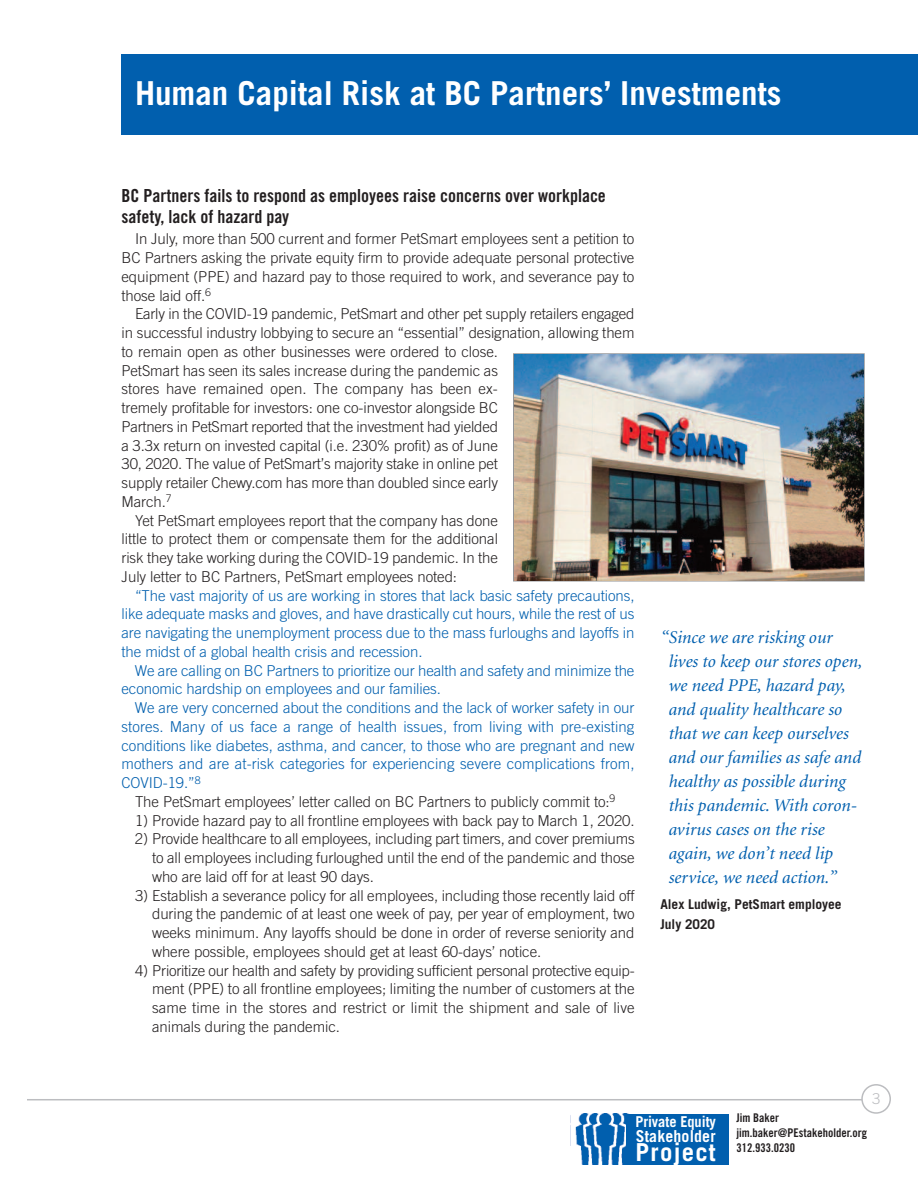
<style>
.page{position:relative;width:918px;height:1188px;background:#fff}
.page>*{position:absolute;margin:0;border:0;box-sizing:border-box;transform-origin:0 0}
.t1{font:700 33px "Trade Gothic";color:#fff}
.t2{font:700 24.75px "Trade Gothic";letter-spacing:.05em;color:#fff}
.t3{font:italic 18px/24px "Minion";color:#015fae}
.t4{font:18px/21px "Trade Gothic Bold Cond Twenty";color:#231f20}
.t5{font:700 16.5px "Trade Gothic";letter-spacing:.01em;color:#fff;scale:.96 1}
.t6{font:300 15px/18.8px "Trade Gothic";letter-spacing:-.005em;color:#231f20;text-align:justify}
.t7{font:300 15px/18.8px "Trade Gothic";letter-spacing:-.005em;color:#015fae;text-align:justify}
.t8{font:700 15px "Trade Gothic";letter-spacing:-.005em;color:#fff;scale:.96 1}
.t9{font:300 15px "Trade Gothic";color:#bcbdc0}
.t10{font:700 13.5px/20.4px "Trade Gothic";color:#231f20}
.t11{font:12px/15px "Trade Gothic Bold Cond Twenty";color:#231f20}
</style>
<div class="page">
<hr style="left:0;top:54px;width:1px;height:81px;background:#015fae">
<div style="left:122px;top:54px;width:796px;height:81px;background:#015fae"></div>
<svg style="left:861px;top:1084px;width:30px;height:30px"></svg>
<hr style="left:27px;top:1099px;width:835px;height:1px;background:#bcbdc0">
<img style="left:575px;top:1114px;width:52px;height:50px">
<div style="left:627px;top:1114px;width:102px;height:50px;background:#015fae"></div>
<div style="left:513px;top:353px;width:352px;height:229px;border:2px solid #939598"></div>
<img style="left:514px;top:355px;width:349px;height:225px">
<h1 class="t1" style="left:135px;top:81px;width:648px">Human Capital Risk at BC Partners’ Investments</h1>
<p class="t4" style="left:121px;top:187px;width:486px">BC Partners fails to respond as employees raise concerns over workplace safety, lack of hazard pay</p>
<p class="t6" style="left:121px;top:231px;width:514px;text-indent:14px">In July, more than 500 current and former PetSmart employees sent a petition to BC Partners asking the private equity firm to provide adequate personal protective equipment (PPE) and hazard pay to those required to work, and severance pay to those laid off.<sup>6</sup></p>
<p class="t6" style="left:135px;top:306px;width:501px">Early in the COVID-19 pandemic, PetSmart and other pet supply retailers engaged</p>
<p class="t6" style="left:122px;top:325px;width:515px">in successful industry lobbying to secure an “essential” designation, allowing them</p>
<p class="t6" style="left:121px;top:344px;width:378px">to remain open as other businesses were ordered to close.</p>
<p class="t6" style="left:121px;top:362px;width:378px">PetSmart has seen its sales increase during the pandemic as</p>
<p class="t6" style="left:121px;top:381px;width:378px">stores have remained open. The company has been ex-</p>
<p class="t6" style="left:121px;top:400px;width:378px">tremely profitable for investors: one co-investor alongside BC</p>
<p class="t6" style="left:121px;top:419px;width:378px">Partners in PetSmart reported that the investment had yielded</p>
<p class="t6" style="left:121px;top:437px;width:378px">a 3.3x return on invested capital (i.e. 230% profit) as of June</p>
<p class="t6" style="left:121px;top:456px;width:378px">30, 2020. The value of PetSmart’s majority stake in online pet</p>
<p class="t6" style="left:121px;top:475px;width:378px">supply retailer Chewy.com has more than doubled since early</p>
<p class="t6" style="left:121px;top:494px;width:52px">March.<sup>7</sup></p>
<p class="t6" style="left:135px;top:512px;width:364px">Yet PetSmart employees report that the company has done</p>
<p class="t6" style="left:121px;top:531px;width:378px">little to protect them or compensate them for the additional</p>
<p class="t6" style="left:121px;top:550px;width:378px">risk they take working during the COVID-19 pandemic. In the</p>
<p class="t6" style="left:121px;top:569px;width:337px">July letter to BC Partners, PetSmart employees noted:</p>
<p class="t7" style="left:121px;top:587px;width:515px;text-indent:14px">“The vast majority of us are working in stores that lack basic safety precautions, like adequate masks and gloves, and have drastically cut hours, while the rest of us are navigating the unemployment process due to the mass furloughs and layoffs in the midst of a global health crisis and recession.</p>
<p class="t7" style="left:121px;top:662px;width:514px;text-indent:14px">We are calling on BC Partners to prioritize our health and safety and minimize the economic hardship on employees and our families.</p>
<p class="t7" style="left:121px;top:700px;width:515px;text-indent:14px">We are very concerned about the conditions and the lack of worker safety in our stores. Many of us face a range of health issues, from living with pre-existing conditions like diabetes, asthma, and cancer, to those who are pregnant and new mothers and are at-risk categories for experiencing severe complications from, COVID-19.”<sup>8</sup></p>
<p class="t6" style="left:135px;top:794px;width:482px">The PetSmart employees’ letter called on BC Partners to publicly commit to:<sup>9</sup></p>
<p class="t6" style="left:135px;top:812px;width:501px">1) Provide hazard pay to all frontline employees with back pay to March 1, 2020.</p>
<p class="t6" style="left:152px;top:831px;width:484px;text-indent:-17px">2) Provide healthcare to all employees, including part timers, and cover premiums to all employees including furloughed until the end of the pandemic and those who are laid off for at least 90 days.</p>
<p class="t6" style="left:152px;top:887px;width:484px;text-indent:-17px">3) Establish a severance policy for all employees, including those recently laid off during the pandemic of at least one week of pay, per year of employment, two weeks minimum. Any layoffs should be done in order of reverse seniority and where possible, employees should get at least 60-days’ notice.</p>
<p class="t6" style="left:152px;top:962px;width:484px;text-indent:-17px">4) Prioritize our health and safety by providing sufficient personal protective equip&shy;ment (PPE) to all frontline employees; limiting the number of customers at the same time in the stores and restrict or limit the shipment and sale of live animals during the pandemic.</p>
<p class="t3" style="left:668px;top:627px;width:195px;text-indent:-8px">“Since we are risking our lives to keep our stores open, we need PPE, hazard pay, and quality healthcare so that we can keep ourselves and our families as safe and healthy as possible during this pandemic. With coron&shy;avirus cases on the rise again, we don’t need lip service, we need action.”</p>
<p class="t10" style="left:660px;top:895px;width:183px">Alex Ludwig, PetSmart employee<br>July 2020</p>
<p class="t9" style="left:872px;top:1093px;width:10px">3</p>
<p class="t8" style="left:635px;top:1116px;width:85px">Private Equity</p>
<p class="t5" style="left:636px;top:1130px;width:85px">Stakeholder</p>
<h2 class="t2" style="left:636px;top:1143px;width:82px">Project</h2>
<p class="t11" style="left:737px;top:1112px;width:132px">Jim Baker jim.baker@PEstakeholder.org<br>312.933.0230</p>
</div>
